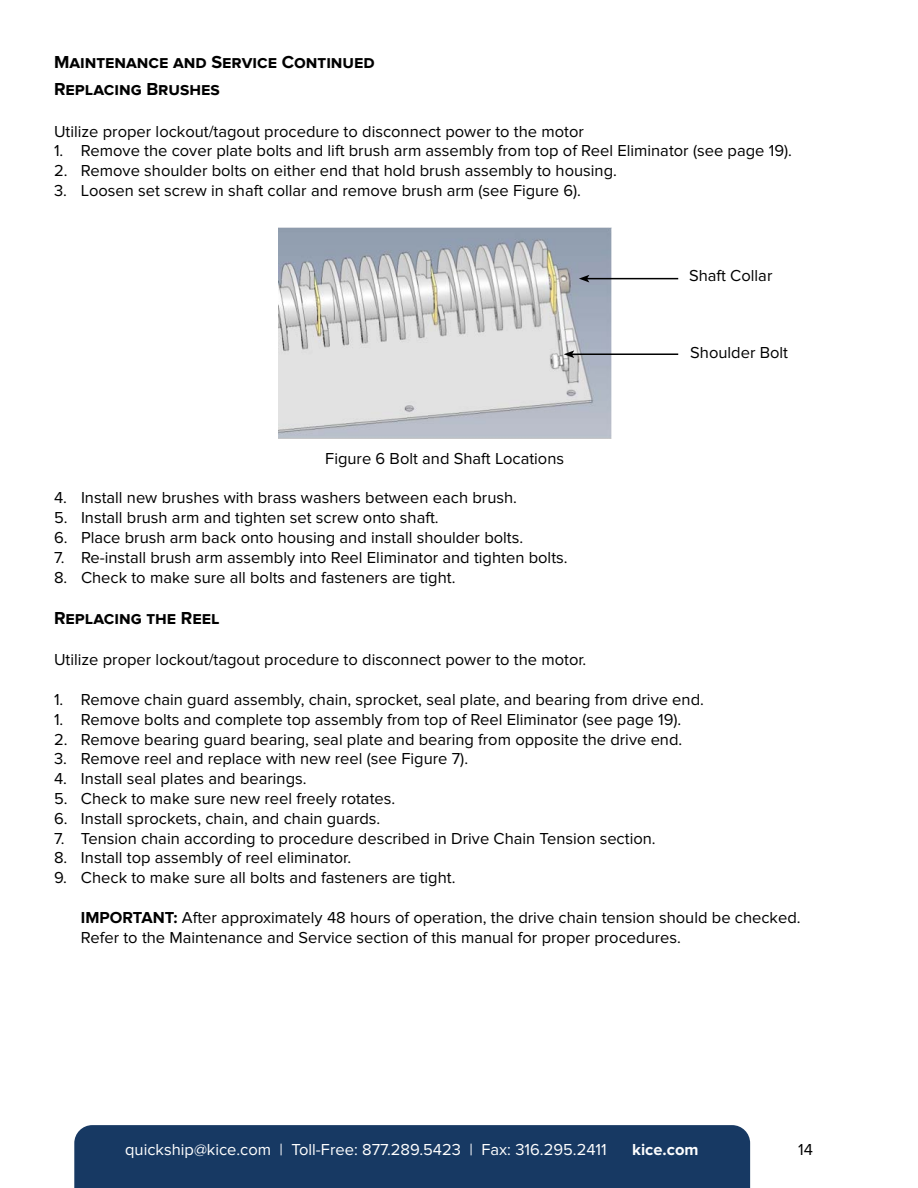
<style>
.page{position:relative;width:918px;height:1188px;background:#fff}
.page>*{position:absolute;margin:0;border:0;box-sizing:border-box;transform-origin:0 0}
.t1{font:700 18px "Proxima Nova";color:#000}
.t2{font:16.5px/19.8px "Proxima Nova";color:#000}
.t3{font:16.5px "Proxima Nova";color:#fff}
.t4{font:700 16.5px "Proxima Nova";color:#fff}
.s1{font-weight:700}
</style>
<div class="page">
<img style="left:278px;top:228px;width:333px;height:211px">
<div style="left:74px;top:1125px;width:676px;height:63px;background:#173963"></div>
<hr style="left:587px;top:278px;width:91px;height:1px;background:#000">
<svg style="left:579px;top:275px;width:10px;height:7px"></svg>
<hr style="left:572px;top:353px;width:106px;height:2px;background:#000">
<svg style="left:564px;top:350px;width:10px;height:8px"></svg>
<p class="t1" style="left:54px;top:52px;width:322px">Maintenance and Service Continued</p>
<p class="t1" style="left:54px;top:79px;width:167px">Replacing Brushes</p>
<p class="t2" style="left:54px;top:121px;width:531px">Utilize proper lockout/tagout procedure to disconnect power to the motor</p>
<p class="t2" style="left:54px;top:141px;width:739px">1. Remove the cover plate bolts and lift brush arm assembly from top of Reel Eliminator (see page 19).</p>
<p class="t2" style="left:54px;top:161px;width:564px">2. Remove shoulder bolts on either end that hold brush assembly to housing.</p>
<p class="t2" style="left:54px;top:181px;width:529px">3. Loosen set screw in shaft collar and remove brush arm (see Figure 6).</p>
<p class="t2" style="left:689px;top:266px;width:85px">Shaft Collar</p>
<p class="t2" style="left:690px;top:342px;width:99px">Shoulder Bolt</p>
<p class="t2" style="left:325px;top:449px;width:240px">Figure 6 Bolt and Shaft Locations</p>
<p class="t2" style="left:54px;top:488px;width:465px">4. Install new brushes with brass washers between each brush.</p>
<p class="t2" style="left:54px;top:508px;width:386px">5. Install brush arm and tighten set screw onto shaft.</p>
<p class="t2" style="left:54px;top:528px;width:471px">6. Place brush arm back onto housing and install shoulder bolts.</p>
<p class="t2" style="left:54px;top:548px;width:515px">7. Re-install brush arm assembly into Reel Eliminator and tighten bolts.</p>
<p class="t2" style="left:54px;top:567px;width:403px">8. Check to make sure all bolts and fasteners are tight.</p>
<p class="t1" style="left:54px;top:608px;width:167px">Replacing the Reel</p>
<p class="t2" style="left:54px;top:650px;width:534px">Utilize proper lockout/tagout procedure to disconnect power to the motor.</p>
<p class="t2" style="left:54px;top:690px;width:651px">1. Remove chain guard assembly, chain, sprocket, seal plate, and bearing from drive end.</p>
<p class="t2" style="left:54px;top:710px;width:629px">1. Remove bolts and complete top assembly from top of Reel Eliminator (see page 19).</p>
<p class="t2" style="left:54px;top:729px;width:630px">2. Remove bearing guard bearing, seal plate and bearing from opposite the drive end.</p>
<p class="t2" style="left:54px;top:749px;width:416px">3. Remove reel and replace with new reel (see Figure 7).</p>
<p class="t2" style="left:54px;top:769px;width:254px">4. Install seal plates and bearings.</p>
<p class="t2" style="left:54px;top:789px;width:343px">5. Check to make sure new reel freely rotates.</p>
<p class="t2" style="left:54px;top:809px;width:328px">6. Install sprockets, chain, and chain guards.</p>
<p class="t2" style="left:54px;top:828px;width:603px">7. Tension chain according to procedure described in Drive Chain Tension section.</p>
<p class="t2" style="left:54px;top:848px;width:299px">8. Install top assembly of reel eliminator.</p>
<p class="t2" style="left:54px;top:868px;width:403px">9. Check to make sure all bolts and fasteners are tight.</p>
<p class="t2" style="left:81px;top:908px;width:721px"><span class="s1">IMPORTANT:</span> After approximately 48 hours of operation, the drive chain tension should be checked.<br>Refer to the Maintenance and Service section of this manual for proper procedures.</p>
<p class="t3" style="left:125px;top:1140px;width:483px">quickship@kice.com | Toll-Free: 877.289.5423 | Fax: 316.295.2411</p>
<p class="t4" style="left:632px;top:1140px;width:68px">kice.com</p>
<p class="t2" style="left:798px;top:1140px;width:16px">14</p>
</div>
